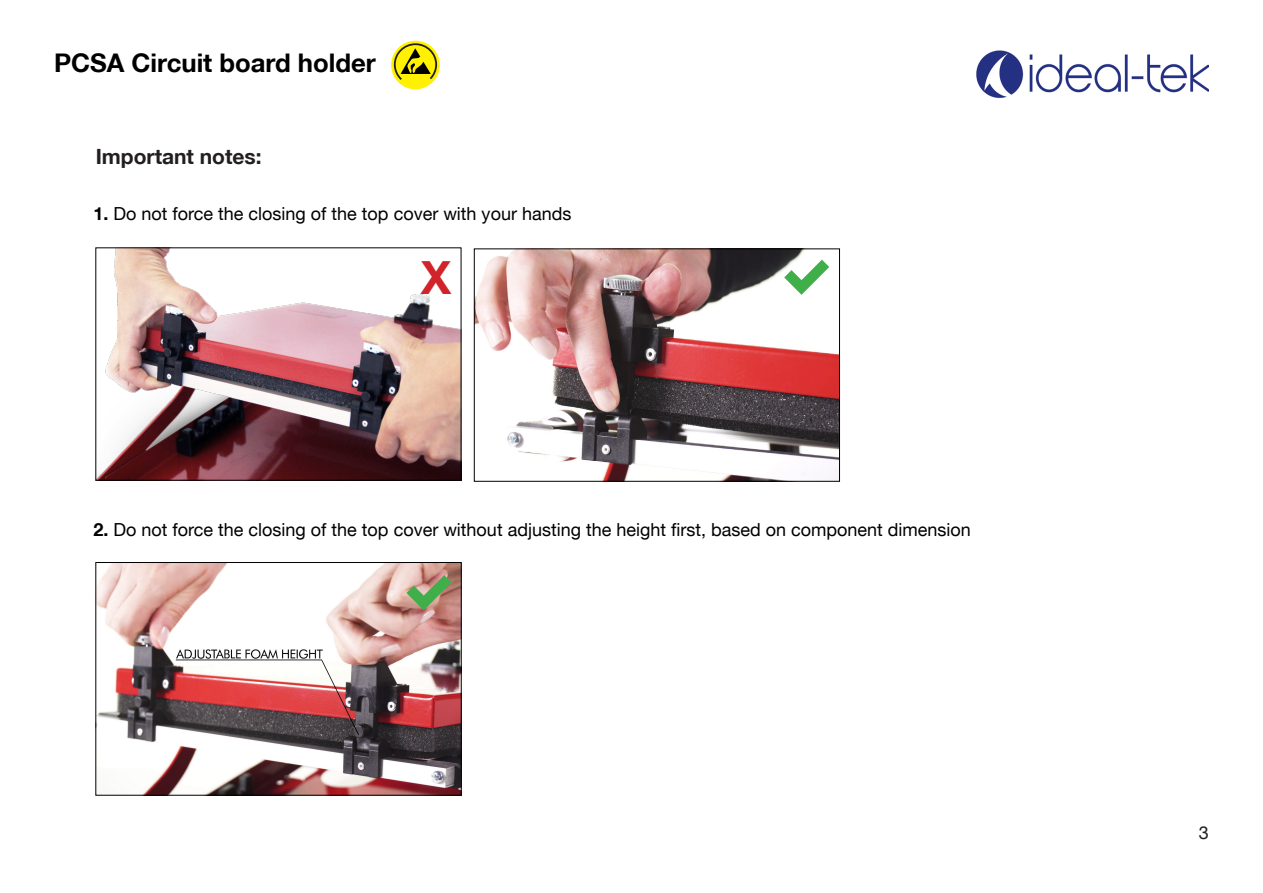
<style>
.page{position:relative;width:1263px;height:893px;background:#fff}
.page>*{position:absolute;margin:0;border:0;box-sizing:border-box;transform-origin:0 0}
.t1{font:700 45.75px "Helvetica Neue LT";color:#d1232a}
.t2{font:700 25.65px "Helvetica Neue LT";color:#000}
.t3{font:700 21px "Helvetica Neue LT";color:#231f20}
.t4{font:18px "Helvetica Neue LT";color:#000}
.t5{font:18px "Helvetica Neue LT";color:#231f20}
.s1{font-weight:700}
</style>
<div class="page">
<img style="left:976px;top:50px;width:233px;height:48px">
<div style="left:391px;top:41px;width:49px;height:48px;background:#fff101;border-radius:50%"></div>
<svg style="left:394px;top:43px;width:43px;height:37px"></svg>
<img style="left:98px;top:250px;width:361px;height:228px">
<img style="left:476px;top:251px;width:362px;height:228px">
<div style="left:474px;top:249px;width:366px;height:232px;border:1px solid #000"></div>
<img style="left:98px;top:564px;width:361px;height:229px">
<div style="left:96px;top:562px;width:365px;height:233px;border:1px solid #000"></div>
<svg style="left:406px;top:575px;width:45px;height:35px;background:#999c73"></svg>
<svg style="left:784px;top:260px;width:45px;height:35px"></svg>
<p class="t2" style="left:54px;top:47px;width:323px">PCSA Circuit board holder</p>
<p class="t3" style="left:96px;top:143px;width:168px">Important notes:</p>
<p class="t4" style="left:94px;top:203px;width:479px"><span class="s1">1.</span> Do not force the closing of the top cover with your hands</p>
<p class="t1" style="left:421px;top:249px;width:32px">X</p>
<p class="t4" style="left:94px;top:519px;width:879px"><span class="s1">2.</span> Do not force the closing of the top cover without adjusting the height first, based on component dimension</p>
<p class="t5" style="left:1199px;top:822px;width:12px">3</p>
</div>
